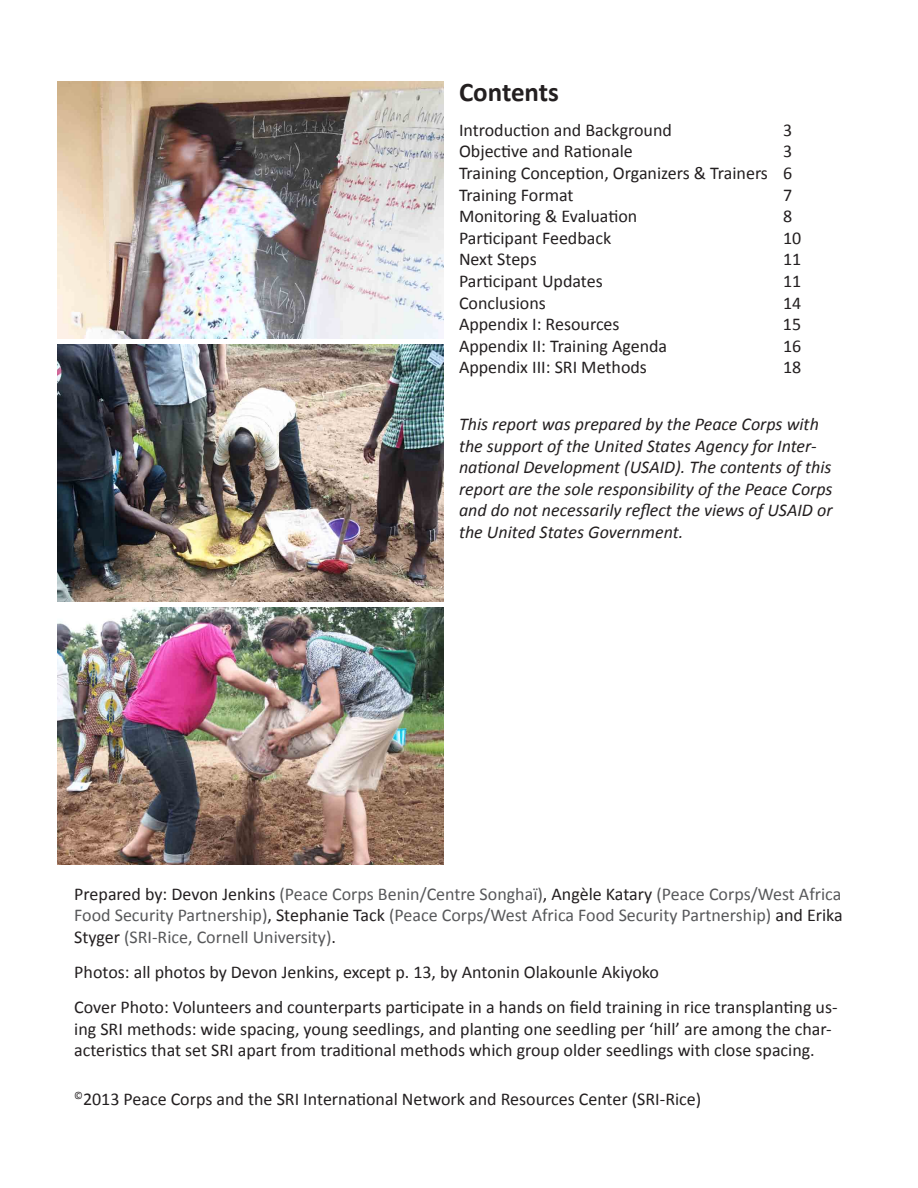
<style>
.page{position:relative;width:918px;height:1188px;background:#fff}
.page>*{position:absolute;margin:0;border:0;box-sizing:border-box;transform-origin:0 0}
.t1{font:700 27px "Calibri";color:#231f20}
.t2{font:18px/21.6px "Calibri";color:#231f20}
.t3{font:italic 18px/21.6px "Calibri";color:#231f20}
.t4{font:18px/21.6px "Calibri";color:#57585a;text-align:justify}
.s1{color:#231f20}
</style>
<div class="page">
<img style="left:58px;top:81px;width:386px;height:257px">
<img style="left:58px;top:344px;width:386px;height:257px">
<img style="left:58px;top:607px;width:386px;height:257px">
<p class="t1" style="left:459px;top:75px;width:102px">Contents</p>
<p class="t2" style="left:459px;top:118px;width:214px">Introduction and Background</p>
<p class="t2" style="left:783px;top:118px;width:11px">3</p>
<p class="t2" style="left:459px;top:140px;width:175px">Objective and Rationale</p>
<p class="t2" style="left:783px;top:140px;width:11px">3</p>
<p class="t2" style="left:459px;top:161px;width:335px">Training Conception, Organizers &amp; Trainers 6</p>
<p class="t2" style="left:459px;top:183px;width:116px">Training Format</p>
<p class="t2" style="left:783px;top:183px;width:11px">7</p>
<p class="t2" style="left:459px;top:205px;width:180px">Monitoring &amp; Evaluation</p>
<p class="t2" style="left:783px;top:205px;width:11px">8</p>
<p class="t2" style="left:459px;top:226px;width:154px">Participant Feedback</p>
<p class="t2" style="left:783px;top:226px;width:20px">10</p>
<p class="t2" style="left:459px;top:248px;width:79px">Next Steps</p>
<p class="t2" style="left:783px;top:248px;width:20px">11</p>
<p class="t2" style="left:459px;top:269px;width:145px">Participant Updates</p>
<p class="t2" style="left:783px;top:269px;width:20px">11</p>
<p class="t2" style="left:459px;top:291px;width:88px">Conclusions</p>
<p class="t2" style="left:783px;top:291px;width:20px">14</p>
<p class="t2" style="left:459px;top:313px;width:162px">Appendix I: Resources</p>
<p class="t2" style="left:783px;top:313px;width:20px">15</p>
<p class="t2" style="left:459px;top:334px;width:210px">Appendix II: Training Agenda</p>
<p class="t2" style="left:783px;top:334px;width:20px">16</p>
<p class="t2" style="left:459px;top:356px;width:190px">Appendix III: SRI Methods</p>
<p class="t2" style="left:783px;top:356px;width:20px">18</p>
<p class="t3" style="left:459px;top:412px;width:375px">This report was prepared by the Peace Corps with the support of the United States Agency for Inter&shy;national Development (USAID). The contents of this report are the sole responsibility of the Peace Corps and do not necessarily reflect the views of USAID or the United States Government.</p>
<p class="t4" style="left:74px;top:882px;width:770px"><span class="s1">Prepared by: Devon Jenkins</span> (Peace Corps Benin/Centre Songhaï)<span class="s1">, Angèle Katary</span> (Peace Corps/West Africa Food Security Partnership)<span class="s1">, Stephanie Tack</span> (Peace Corps/West Africa Food Security Partnership) <span class="s1">and Erika Styger</span> (SRI-Rice, Cornell University)<span class="s1">.</span></p>
<p class="t2" style="left:74px;top:960px;width:586px">Photos: all photos by Devon Jenkins, except p. 13, by Antonin Olakounle Akiyoko</p>
<p class="t2" style="left:74px;top:995px;width:765px">Cover Photo: Volunteers and counterparts participate in a hands on field training in rice transplanting us&shy;ing SRI methods: wide spacing, young seedlings, and planting one seedling per ‘hill’ are among the char&shy;acteristics that set SRI apart from traditional methods which group older seedlings with close spacing.</p>
<p class="t2" style="left:74px;top:1087px;width:629px"><sup>©</sup>2013 Peace Corps and the SRI International Network and Resources Center (SRI-Rice)</p>
</div>
